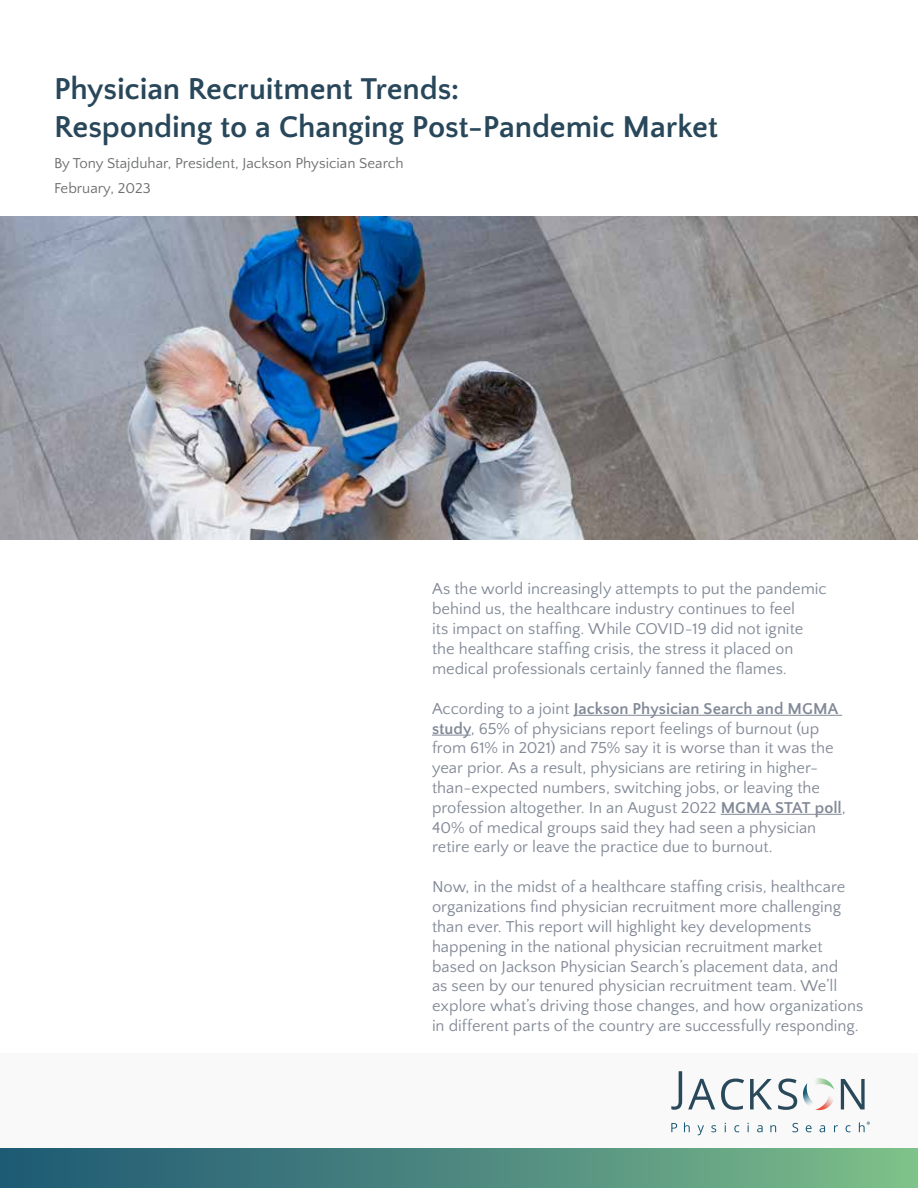
<style>
.page{position:relative;width:918px;height:1188px;background:#fff}
.page>*{position:absolute;margin:0;border:0;box-sizing:border-box;transform-origin:0 0}
.t1{font:700 31.5px/37.8px "Quattrocento Sans";letter-spacing:-.005em;color:#28475a}
.t2{font:16.5px/19.8px "Quattrocento Sans";color:#828a97}
.t3{font:15px/24.8px "Quattrocento Sans";color:#6d6e70}
.s1{font-weight:700}
</style>
<div class="page">
<div style="left:0;top:1076px;width:918px;height:112px;background:linear-gradient(to right,#1d5775,#7ebd8a)"></div>
<div style="left:0;top:1053px;width:918px;height:95px;background:#f9f9fa"></div>
<svg style="left:671px;top:1123px;width:6px;height:9px"></svg>
<svg style="left:684px;top:1122px;width:6px;height:10px"></svg>
<svg style="left:698px;top:1125px;width:6px;height:10px"></svg>
<svg style="left:711px;top:1125px;width:5px;height:7px"></svg>
<svg style="left:734px;top:1125px;width:5px;height:7px"></svg>
<svg style="left:757px;top:1125px;width:6px;height:7px"></svg>
<svg style="left:770px;top:1125px;width:6px;height:7px"></svg>
<svg style="left:792px;top:1123px;width:6px;height:9px"></svg>
<svg style="left:806px;top:1125px;width:6px;height:7px"></svg>
<svg style="left:820px;top:1125px;width:5px;height:7px"></svg>
<svg style="left:834px;top:1125px;width:4px;height:7px"></svg>
<svg style="left:846px;top:1125px;width:5px;height:7px"></svg>
<svg style="left:671px;top:1071px;width:11px;height:39px"></svg>
<svg style="left:688px;top:1079px;width:27px;height:30px"></svg>
<svg style="left:721px;top:1079px;width:23px;height:31px"></svg>
<svg style="left:750px;top:1079px;width:22px;height:30px"></svg>
<svg style="left:841px;top:1079px;width:24px;height:30px"></svg>
<svg style="left:778px;top:1078px;width:56px;height:33px"></svg>
<svg style="left:859px;top:1122px;width:11px;height:10px"></svg>
<img style="left:0;top:216px;width:918px;height:324px">
<hr style="left:574px;top:715px;width:268px;height:1px;background:#828a97">
<hr style="left:432px;top:735px;width:39px;height:1px;background:#828a97">
<hr style="left:721px;top:814px;width:121px;height:1px;background:#828a97">
<h1 class="t1" style="left:54px;top:71px;width:666px">Physician Recruitment Trends:<br>Responding to a Changing Post-Pandemic Market</h1>
<p class="t3" style="left:54px;top:152px;width:351px">By Tony Stajduhar, President, Jackson Physician Search<br>February, 2023</p>
<p class="t2" style="left:432px;top:580px;width:396px">As the world increasingly attempts to put the pandemic behind us, the healthcare industry continues to feel<br>its impact on staffing. While COVID-19 did not ignite the healthcare staffing crisis, the stress it placed on medical professionals certainly fanned the flames.</p>
<p class="t2" style="left:432px;top:699px;width:415px">According to a joint <span class="s1">Jackson Physician Search and MGMA study</span>, 65% of physicians report feelings of burnout (up from 61% in 2021) and 75% say it is worse than it was the year prior. As a result, physicians are retiring in higher&shy;than-expected numbers, switching jobs, or leaving the profession altogether. In an August 2022 <span class="s1">MGMA STAT poll</span>, 40% of medical groups said they had seen a physician retire early or leave the practice due to burnout.</p>
<p class="t2" style="left:432px;top:878px;width:433px">Now, in the midst of a healthcare staffing crisis, healthcare organizations find physician recruitment more challenging than ever. This report will highlight key developments happening in the national physician recruitment market based on Jackson Physician Search’s placement data, and<br>as seen by our tenured physician recruitment team. We’ll explore what’s driving those changes, and how organizations in different parts of the country are successfully responding.</p>
</div>
